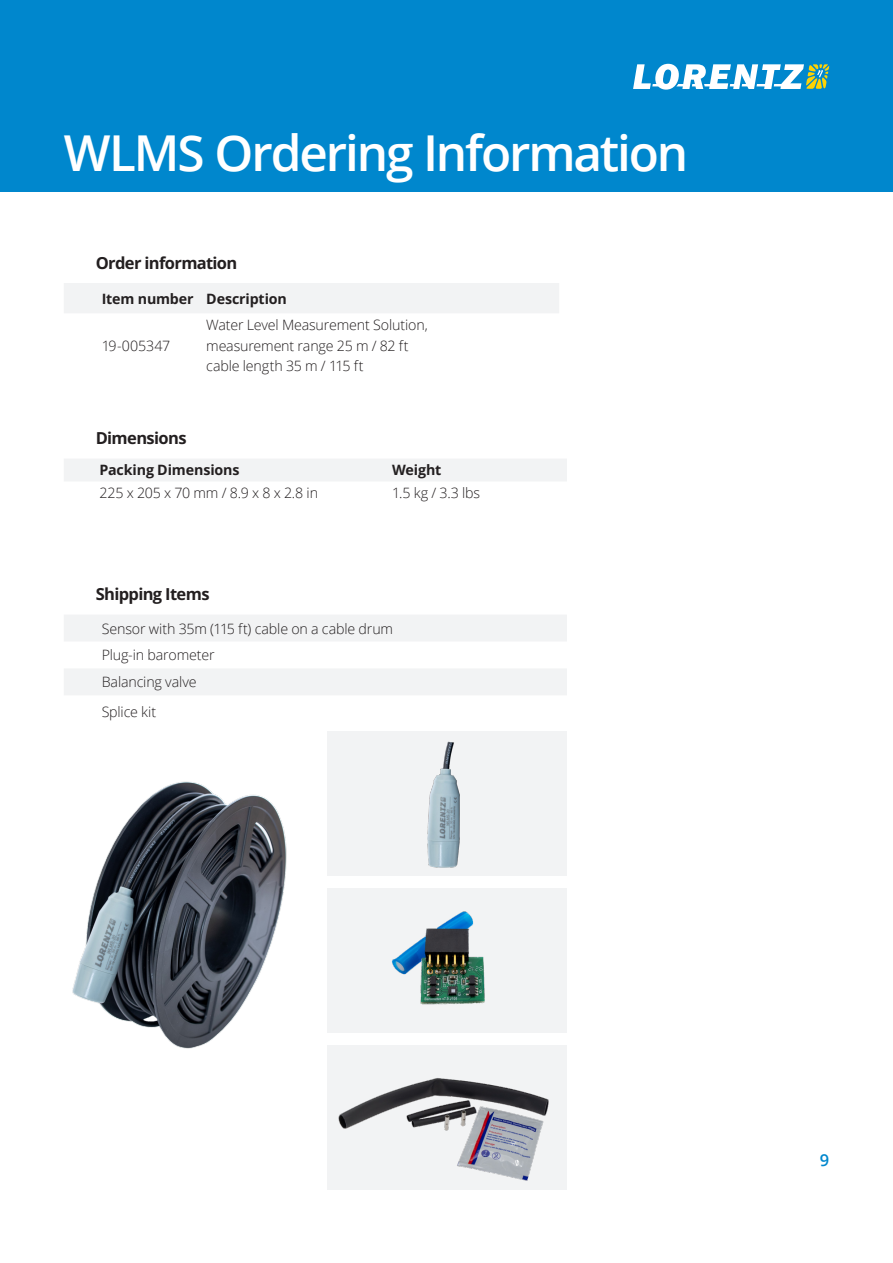
<style>
.page{position:relative;width:893px;height:1263px;background:#fff}
.page>*{position:absolute;margin:0;border:0;box-sizing:border-box;transform-origin:0 0}
.DocumentHead{font:600 49.5px "Open Sans";letter-spacing:-.045em;color:#fff}
.SubHeader_aboveTable{font:700 16.5px "Open Sans";letter-spacing:-.04em;color:#231f20}
.t1{font:600 16.5px "Open Sans";color:#0087cd}
.TableStandardText{font:300 14.25px "Open Sans";letter-spacing:-.01em;color:#231f20}
.TableSubHeader{font:700 14.25px "Open Sans";letter-spacing:-.01em;color:#231f20}
</style>
<div class="page">
<div style="left:0;top:0;width:893px;height:191px;background:#0087cd"></div>
<svg style="left:633px;top:64px;width:196px;height:26px"></svg>
<img style="left:72px;top:781px;width:215px;height:268px">
<div style="left:327px;top:888px;width:240px;height:145px;background:#f2f3f4"></div>
<img style="left:392px;top:918px;width:93px;height:87px">
<div style="left:327px;top:1045px;width:240px;height:145px;background:#f2f3f4"></div>
<img style="left:338px;top:1078px;width:211px;height:103px">
<div style="left:327px;top:732px;width:239px;height:144px;background:#f2f3f4"></div>
<img style="left:339px;top:731px;width:200px;height:187px">
<div style="left:64px;top:283px;width:495px;height:30px;background:#f2f3f4"></div>
<div style="left:64px;top:459px;width:503px;height:22px;background:#f2f3f4"></div>
<svg style="left:64px;top:615px;width:503px;height:80px"></svg>
<p class="DocumentHead" style="left:64px;top:119px;width:626px">WLMS Ordering Information</p>
<p class="SubHeader_aboveTable" style="left:96px;top:251px;width:143px">Order information</p>
<p class="TableSubHeader" style="left:102px;top:289px;width:94px">Item number</p>
<p class="TableSubHeader" style="left:206px;top:289px;width:82px">Description</p>
<p class="TableStandardText" style="left:102px;top:336px;width:70px">19-005347</p>
<p class="TableStandardText" style="left:206px;top:315px;width:223px">Water Level Measurement Solution,</p>
<p class="TableStandardText" style="left:206px;top:336px;width:204px">measurement range 25 m / 82 ft</p>
<p class="TableStandardText" style="left:206px;top:356px;width:159px">cable length 35 m / 115 ft</p>
<p class="SubHeader_aboveTable" style="left:96px;top:427px;width:92px">Dimensions</p>
<p class="TableSubHeader" style="left:100px;top:460px;width:141px">Packing Dimensions</p>
<p class="TableSubHeader" style="left:392px;top:460px;width:51px">Weight</p>
<p class="TableStandardText" style="left:100px;top:483px;width:220px">225 x 205 x 70 mm / 8.9 x 8 x 2.8 in</p>
<p class="TableStandardText" style="left:392px;top:483px;width:90px">1.5 kg / 3.3 lbs</p>
<p class="SubHeader_aboveTable" style="left:96px;top:583px;width:115px">Shipping Items</p>
<p class="TableStandardText" style="left:102px;top:618px;width:293px">Sensor with 35m (115 ft) cable on a cable drum</p>
<p class="TableStandardText" style="left:102px;top:645px;width:114px">Plug-in barometer</p>
<p class="TableStandardText" style="left:102px;top:672px;width:96px">Balancing valve</p>
<p class="TableStandardText" style="left:102px;top:702px;width:56px">Splice kit</p>
<p class="t1" style="left:820px;top:1148px;width:11px">9</p>
</div>
